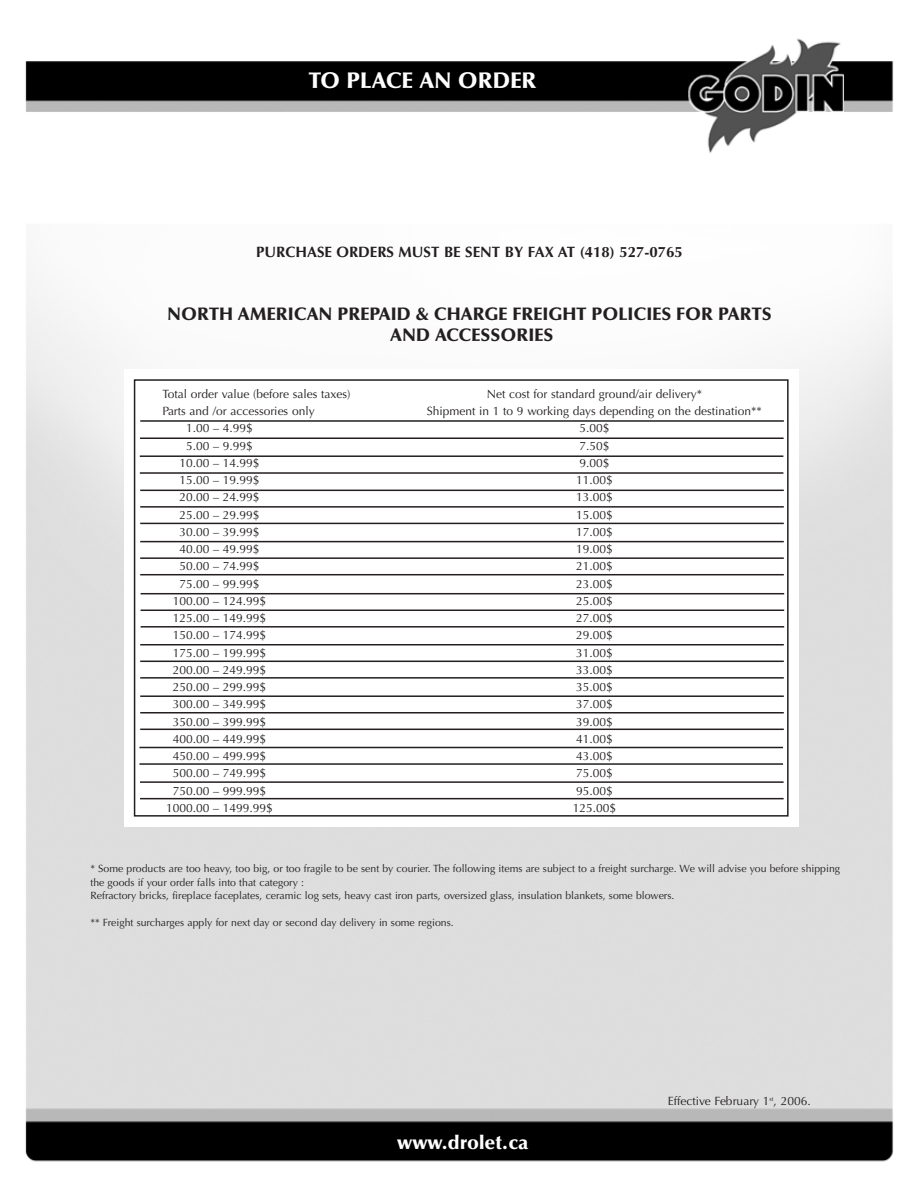
<style>
.page{position:relative;width:918px;height:1188px;background:#fff}
.page>*{position:absolute;margin:0;border:0;box-sizing:border-box;transform-origin:0 0}
.t1{font:900 22.5px "Optima";color:#fff}
.t2{font:900 19.5px "Optima";color:#fff}
.t3{font:900 18px/21px "Optima";color:#231f20;text-align:center}
.t4{font:700 15px "Optima";color:#231f20}
.t5{font:12px "Optima";color:#231f20}
.t6{font:10.5px/13.5px "Optima";color:#231f20}
</style>
<div class="page">
<img style="left:25px;top:38px;width:868px;height:1124px">
<div style="left:124px;top:369px;width:675px;height:458px;background:#fff"></div>
<svg style="left:133px;top:379px;width:656px;height:438px"></svg>
<hr style="left:140px;top:781px;width:644px;height:2px;background:#231f20">
<hr style="left:140px;top:798px;width:644px;height:1px;background:#231f20">
<h1 class="t1" style="left:309px;top:71px;width:229px">TO PLACE AN ORDER</h1>
<p class="t4" style="left:256px;top:246px;width:428px">PURCHASE ORDERS MUST BE SENT BY FAX AT (418) 527-0765</p>
<h3 class="t3" style="left:167px;top:305px;width:606px">NORTH AMERICAN PREPAID &amp; CHARGE FREIGHT POLICIES FOR PARTS<br>AND ACCESSORIES</h3>
<p class="t5" style="left:162px;top:389px;width:190px">Total order value (before sales taxes)</p>
<p class="t5" style="left:487px;top:389px;width:217px">Net cost for standard ground/air delivery*</p>
<p class="t5" style="left:162px;top:406px;width:154px">Parts and /or accessories only</p>
<p class="t5" style="left:427px;top:406px;width:336px">Shipment in 1 to 9 working days depending on the destination**</p>
<p class="t5" style="left:186px;top:423px;width:68px">1.00 – 4.99$</p>
<p class="t5" style="left:579px;top:423px;width:32px">5.00$</p>
<p class="t5" style="left:186px;top:441px;width:68px">5.00 – 9.99$</p>
<p class="t5" style="left:579px;top:441px;width:32px">7.50$</p>
<p class="t5" style="left:180px;top:458px;width:82px">10.00 – 14.99$</p>
<p class="t5" style="left:579px;top:458px;width:32px">9.00$</p>
<p class="t5" style="left:180px;top:475px;width:82px">15.00 – 19.99$</p>
<p class="t5" style="left:576px;top:475px;width:38px">11.00$</p>
<p class="t5" style="left:180px;top:492px;width:82px">20.00 – 24.99$</p>
<p class="t5" style="left:576px;top:492px;width:38px">13.00$</p>
<p class="t5" style="left:180px;top:510px;width:82px">25.00 – 29.99$</p>
<p class="t5" style="left:576px;top:510px;width:38px">15.00$</p>
<p class="t5" style="left:180px;top:527px;width:82px">30.00 – 39.99$</p>
<p class="t5" style="left:576px;top:527px;width:38px">17.00$</p>
<p class="t5" style="left:180px;top:544px;width:82px">40.00 – 49.99$</p>
<p class="t5" style="left:576px;top:544px;width:38px">19.00$</p>
<p class="t5" style="left:180px;top:561px;width:82px">50.00 – 74.99$</p>
<p class="t5" style="left:576px;top:561px;width:38px">21.00$</p>
<p class="t5" style="left:180px;top:579px;width:82px">75.00 – 99.99$</p>
<p class="t5" style="left:576px;top:579px;width:38px">23.00$</p>
<p class="t5" style="left:173px;top:596px;width:95px">100.00 – 124.99$</p>
<p class="t5" style="left:576px;top:596px;width:38px">25.00$</p>
<p class="t5" style="left:173px;top:613px;width:95px">125.00 – 149.99$</p>
<p class="t5" style="left:576px;top:613px;width:38px">27.00$</p>
<p class="t5" style="left:173px;top:630px;width:95px">150.00 – 174.99$</p>
<p class="t5" style="left:576px;top:630px;width:38px">29.00$</p>
<p class="t5" style="left:173px;top:648px;width:95px">175.00 – 199.99$</p>
<p class="t5" style="left:576px;top:648px;width:38px">31.00$</p>
<p class="t5" style="left:173px;top:665px;width:95px">200.00 – 249.99$</p>
<p class="t5" style="left:576px;top:665px;width:38px">33.00$</p>
<p class="t5" style="left:173px;top:682px;width:95px">250.00 – 299.99$</p>
<p class="t5" style="left:576px;top:682px;width:38px">35.00$</p>
<p class="t5" style="left:173px;top:699px;width:95px">300.00 – 349.99$</p>
<p class="t5" style="left:576px;top:699px;width:38px">37.00$</p>
<p class="t5" style="left:173px;top:717px;width:95px">350.00 – 399.99$</p>
<p class="t5" style="left:576px;top:717px;width:38px">39.00$</p>
<p class="t5" style="left:173px;top:734px;width:95px">400.00 – 449.99$</p>
<p class="t5" style="left:576px;top:734px;width:38px">41.00$</p>
<p class="t5" style="left:173px;top:751px;width:95px">450.00 – 499.99$</p>
<p class="t5" style="left:576px;top:751px;width:38px">43.00$</p>
<p class="t5" style="left:173px;top:768px;width:95px">500.00 – 749.99$</p>
<p class="t5" style="left:576px;top:768px;width:38px">75.00$</p>
<p class="t5" style="left:173px;top:786px;width:95px">750.00 – 999.99$</p>
<p class="t5" style="left:576px;top:786px;width:38px">95.00$</p>
<p class="t5" style="left:166px;top:803px;width:108px">1000.00 – 1499.99$</p>
<p class="t5" style="left:573px;top:803px;width:45px">125.00$</p>
<p class="t6" style="left:90px;top:863px;width:751px">* Some products are too heavy, too big, or too fragile to be sent by courier. The following items are subject to a freight surcharge. We will advise you before shipping the goods if your order falls into that category :<br>Refractory bricks, fireplace faceplates, ceramic log sets, heavy cast iron parts, oversized glass, insulation blankets, some blowers.</p>
<p class="t6" style="left:90px;top:917px;width:365px">** Freight surcharges apply for next day or second day delivery in some regions.</p>
<h2 class="t2" style="left:397px;top:1134px;width:132px">www.drolet.ca</h2>
<p class="t5" style="left:668px;top:1096px;width:144px">Effective February 1<sup>st</sup>, 2006.</p>
</div>
